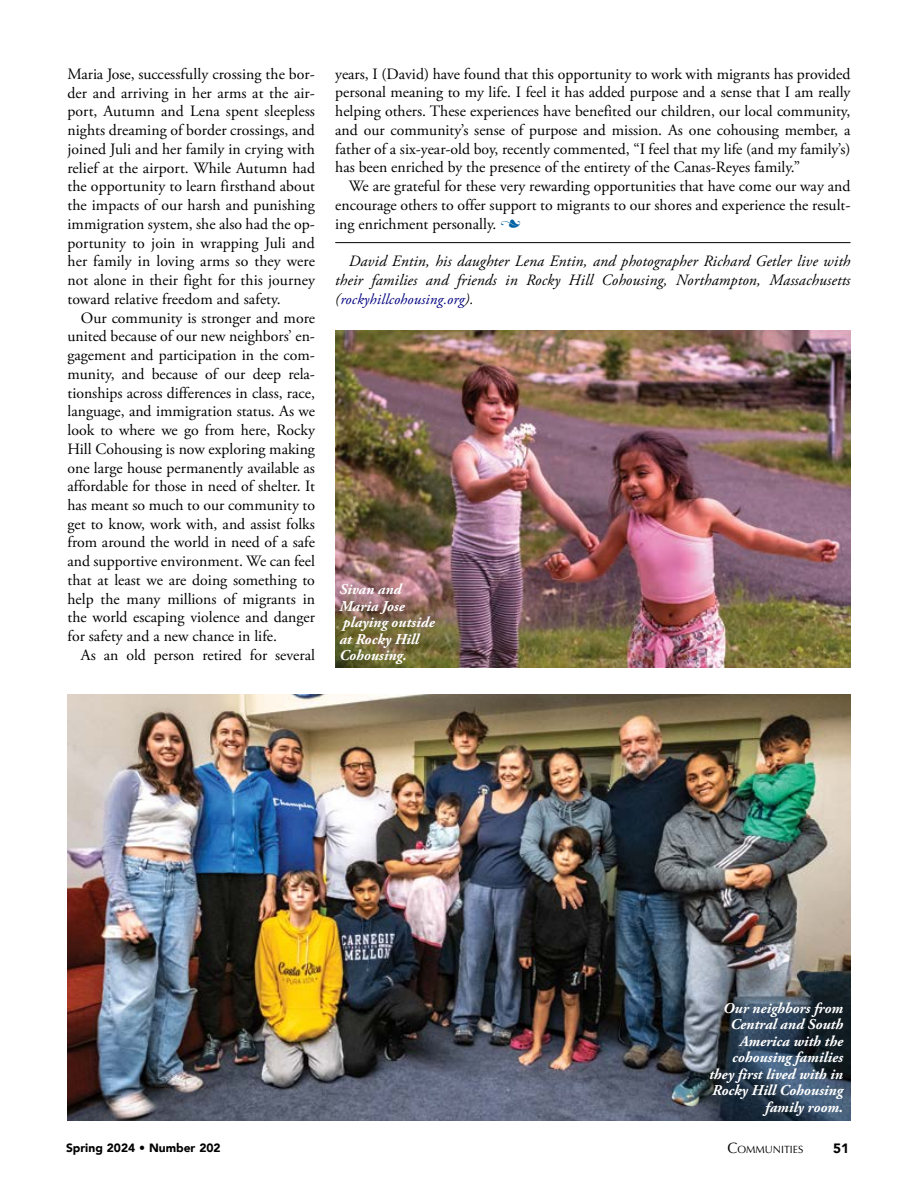
<style>
.page{position:relative;width:918px;height:1188px;background:#fff}
.page>*{position:absolute;margin:0;border:0;box-sizing:border-box;transform-origin:0 0}
.t1{font:15.75px/18.8px "Adobe Garamond Pro";color:#000;text-align:justify}
.t2{font:italic 15.75px/18.8px "Adobe Garamond Pro";letter-spacing:.01em;color:#000;text-align:right}
.t3{font:italic 700 15px/16.5px "Adobe Garamond Pro";color:#fff}
.t4{font:italic 15px "Adobe Garamond Pro";letter-spacing:.01em;color:#000080}
.t5{font:900 13.5px "Avenir";color:#000}
.t6{font:900 12px "Avenir";color:#000}
.t7{font:10.5px "Optima";color:#000}
.s1{font-family:"Type Embellishments One Let Plain";color:#0062a3}
.s2{font-size:15.75px;color:#000}
.s3{font-size:15px}
</style>
<div class="page">
<img style="left:68px;top:695px;width:782px;height:426px">
<img style="left:335px;top:330px;width:516px;height:337px">
<hr style="left:335px;top:242px;width:515px;height:1px;background:#000">
<p class="t1" style="left:68px;top:65px;width:249px">Maria Jose, successfully crossing the bor&shy;der and arriving in her arms at the air&shy;port, Autumn and Lena spent sleepless nights dreaming of border crossings, and joined Juli and her family in crying with relief at the airport. While Autumn had the opportunity to learn firsthand about the impacts of our harsh and punishing immigration system, she also had the op&shy;portunity to join in wrapping Juli and her family in loving arms so they were not alone in their fight for this journey toward relative freedom and safety.</p>
<p class="t1" style="left:68px;top:309px;width:249px;text-indent:13px">Our community is stronger and more united because of our new neighbors’ en&shy;gagement and participation in the com&shy;munity, and because of our deep rela&shy;tionships across differences in class, race, language, and immigration status. As we look to where we go from here, Rocky Hill Cohousing is now exploring making one large house permanently available as affordable for those in need of shelter. It has meant so much to our community to get to know, work with, and assist folks from around the world in need of a safe and supportive environment. We can feel that at least we are doing something to help the many millions of migrants in the world escaping violence and danger for safety and a new chance in life.</p>
<p class="t1" style="left:81px;top:646px;width:235px">As an old person retired for several</p>
<p class="t1" style="left:335px;top:65px;width:517px">years, I (David) have found that this opportunity to work with migrants has provided personal meaning to my life. I feel it has added purpose and a sense that I am really helping others. These experiences have benefited our children, our local community, and our community’s sense of purpose and mission. As one cohousing member, a father of a six-year-old boy, recently commented, “I feel that my life (and my family’s) has been enriched by the presence of the entirety of the Canas-Reyes family.”</p>
<p class="t1" style="left:335px;top:177px;width:517px;text-indent:13px">We are grateful for these very rewarding opportunities that have come our way and encourage others to offer support to migrants to our shores and experience the result&shy;ing enrichment personally. <span class="s1">n</span></p>
<p class="t2" style="left:335px;top:252px;width:517px">David Entin, his daughter Lena Entin, and photographer Richard Getler live with their families and friends in Rocky Hill Cohousing, Northampton, Massachusetts</p>
<p class="t4" style="left:335px;top:290px;width:140px"><span class="s2">(</span>rockyhillcohousing.org<span class="s2">).</span></p>
<p class="t3" style="left:339px;top:582px;width:97px">Sivan and<br>Maria Jose playing outside at Rocky Hill<br>Cohousing.</p>
<p class="t3" style="left:709px;top:1000px;width:135px;text-align:right">Our neighbors from<br>Central and South<br>America with the cohousing families they first lived with in<br>Rocky Hill Cohousing family room.</p>
<p class="t6" style="left:66px;top:1138px;width:156px">Spring 2024 • Number 202</p>
<p class="t7" style="left:727px;top:1144px;width:77px"><span class="s3">C</span>OMMUNITIES</p>
<p class="t5" style="left:833px;top:1137px;width:17px">51</p>
</div>
